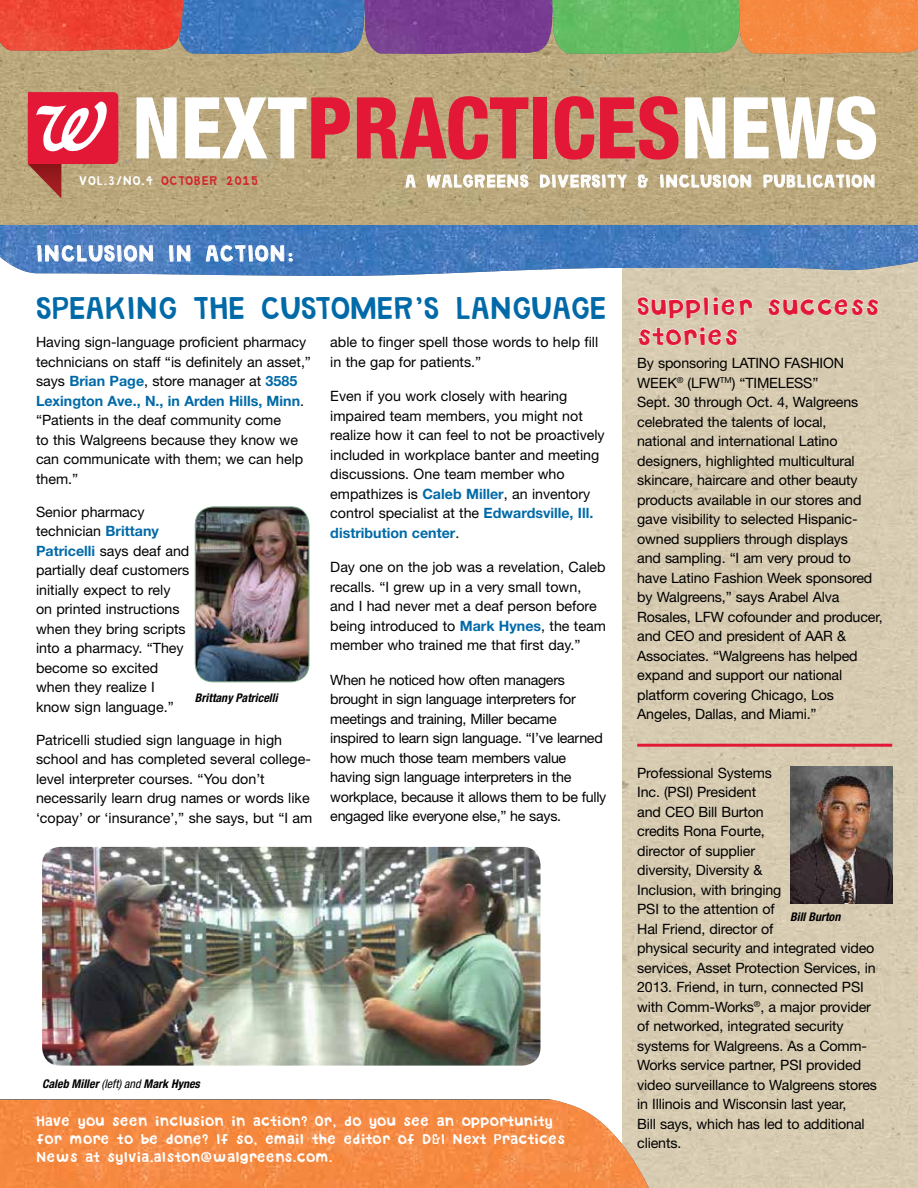
<style>
.page{position:relative;width:918px;height:1188px;background:#fff}
.page>*{position:absolute;margin:0;border:0;box-sizing:border-box;transform-origin:0 0}
.t1{font:800 condensed 85.5px "Helvetica Neue LT Std";color:#e31837;scale:.96 1}
.t2{font:30px "Funktion";letter-spacing:-.02em;color:#006aa8}
.t3{font:24px/30px "Funktion";letter-spacing:.02em;color:#e31837}
.t4{font:21px "Funktion";letter-spacing:.04em;color:#fff}
.t5{font:16.5px "Funktion";letter-spacing:.04em;color:#fff}
.t6{font:14.25px/19.5px "Helvetica Neue LT Std";letter-spacing:-.01em;color:#000}
.t7{font:13.5px/18px "Funktion";letter-spacing:-.01em;color:#fff}
.t8{font:italic 700 condensed 12px "Helvetica Neue LT Std";color:#000}
.t9{font:12px "Funktion";letter-spacing:.05em;color:#d2232a}
.s1{color:#fff}
.s2{font-weight:700;color:#006aa8}
.s3{font-weight:400}
</style>
<div class="page">
<div style="left:623px;top:276px;width:295px;height:912px;background:#d7cbb1"></div>
<div style="left:649px;top:1100px;width:29px;height:88px;background:#d7cbb1"></div>
<img style="left:0;top:1100px;width:649px;height:88px">
<img style="left:0;top:224px;width:918px;height:52px">
<img style="left:0;top:54px;width:918px;height:170px">
<svg style="left:0;top:0;width:918px;height:54px;background:#84807d"></svg>
<img style="left:0;top:0;width:183px;height:51px">
<svg style="left:405px;top:174px;width:11px;height:14px"></svg>
<svg style="left:427px;top:150px;width:102px;height:38px;background:#c3b38f"></svg>
<svg style="left:539px;top:150px;width:88px;height:80px;background:#b6a988"></svg>
<svg style="left:638px;top:174px;width:10px;height:14px"></svg>
<svg style="left:660px;top:174px;width:91px;height:56px;background:#b6ab8e"></svg>
<svg style="left:763px;top:174px;width:112px;height:56px;background:#b7ab8e"></svg>
<svg style="left:28px;top:92px;width:102px;height:106px;background:#d46868"></svg>
<svg style="left:36px;top:245px;width:403px;height:31px;background:#5c8bc5"></svg>
<svg style="left:768px;top:298px;width:111px;height:20px;background:#dfd5c1"></svg>
<svg style="left:637px;top:296px;width:116px;height:52px;background:#dcd2bd"></svg>
<img style="left:42px;top:847px;width:498px;height:219px">
<img style="left:790px;top:767px;width:102px;height:137px">
<img style="left:195px;top:507px;width:114px;height:175px">
<div style="left:195px;top:507px;width:114px;height:175px;border:1px solid #79a884;border-radius:18px"></div>
<hr style="left:637px;top:744px;width:255px;height:3px;background:#e31837">
<h1 class="t1" style="left:132px;top:75px;width:779px"><span class="s1">NEXT</span>PRACTICES<span class="s1">NEWS</span></h1>
<p class="t9" style="left:79px;top:173px;width:181px"><span class="s1">VOL.3/NO.4</span> OCTOBER 2015</p>
<p class="t5" style="left:405px;top:171px;width:472px">A WALGREENS DIVERSITY &amp; INCLUSION PUBLICATION</p>
<h3 class="t4" style="left:36px;top:240px;width:260px">INCLUSION IN ACTION:</h3>
<h2 class="t2" style="left:36px;top:290px;width:572px">SPEAKING THE CUSTOMER’S LANGUAGE</h2>
<p class="t6" style="left:36px;top:332px;width:277px">Having sign-language proficient pharmacy technicians on staff “is definitely an asset,” says <span class="s2">Brian Page</span>, store manager at <span class="s2">3585<br>Lexington Ave., N., in Arden Hills, Minn</span>. “Patients in the deaf community come<br>to this Walgreens because they know we can communicate with them; we can help them.”</p>
<p class="t6" style="left:36px;top:502px;width:155px">Senior pharmacy technician <span class="s2">Brittany<br>Patricelli</span> says deaf and partially deaf customers initially expect to rely on printed instructions when they bring scripts into a pharmacy. “They become so excited when they realize I know sign language.”</p>
<p class="t6" style="left:36px;top:730px;width:278px">Patricelli studied sign language in high school and has completed several college&shy;level interpreter courses. “You don’t necessarily learn drug names or words like ‘copay’ or ‘insurance’,” she says, but “I am</p>
<p class="t8" style="left:195px;top:690px;width:84px">Brittany Patricelli</p>
<p class="t6" style="left:330px;top:332px;width:269px">able to finger spell those words to help fill in the gap for patients.”</p>
<p class="t6" style="left:330px;top:386px;width:276px">Even if you work closely with hearing impaired team members, you might not realize how it can feel to not be proactively included in workplace banter and meeting discussions. One team member who empathizes is <span class="s2">Caleb Miller</span>, an inventory control specialist at the <span class="s2">Edwardsville, Ill. distribution center</span>.</p>
<p class="t6" style="left:330px;top:557px;width:277px">Day one on the job was a revelation, Caleb recalls. “I grew up in a very small town, and I had never met a deaf person before being introduced to <span class="s2">Mark Hynes</span>, the team member who trained me that first day.”</p>
<p class="t6" style="left:330px;top:670px;width:278px">When he noticed how often managers brought in sign language interpreters for meetings and training, Miller became inspired to learn sign language. “I’ve learned how much those team members value having sign language interpreters in the workplace, because it allows them to be fully engaged like everyone else,” he says.</p>
<p class="t8" style="left:42px;top:1076px;width:159px">Caleb Miller <span class="s3">(left) and</span> Mark Hynes</p>
<p class="t7" style="left:36px;top:1112px;width:531px">HAVE YOU SEEN INCLUSION IN ACTION? OR, DO YOU SEE AN OPPORTUNITY<br>FOR MORE TO BE DONE? IF SO, EMAIL THE EDITOR OF D&amp;I NEXT PRACTICES<br>NEWS AT SYLVIA.ALSTON@WALGREENS.COM.</p>
<h3 class="t3" style="left:637px;top:291px;width:244px">SUPPLIER SUCCESS<br>STORIES</h3>
<p class="t6" style="left:637px;top:353px;width:247px">By sponsoring LATINO FASHION WEEK<sup>®</sup> (LFW<sup>TM</sup>) “TIMELESS”<br>Sept. 30 through Oct. 4, Walgreens celebrated the talents of local,<br>national and international Latino designers, highlighted multicultural skincare, haircare and other beauty products available in our stores and gave visibility to selected Hispanic&shy;owned suppliers through displays<br>and sampling. “I am very proud to have Latino Fashion Week sponsored by Walgreens,” says Arabel Alva Rosales, LFW cofounder and producer, and CEO and president of AAR &amp; Associates. “Walgreens has helped expand and support our national platform covering Chicago, Los Angeles, Dallas, and Miami.”</p>
<p class="t6" style="left:637px;top:763px;width:241px">Professional Systems<br>Inc. (PSI) President<br>and CEO Bill Burton<br>credits Rona Fourte,<br>director of supplier<br>diversity, Diversity &amp;<br>Inclusion, with bringing<br>PSI to the attention of<br>Hal Friend, director of<br>physical security and integrated video services, Asset Protection Services, in<br>2013. Friend, in turn, connected PSI with Comm-Works<sup>®</sup>, a major provider of networked, integrated security systems for Walgreens. As a Comm-<br>Works service partner, PSI provided video surveillance to Walgreens stores in Illinois and Wisconsin last year,<br>Bill says, which has led to additional clients.</p>
<p class="t8" style="left:790px;top:910px;width:52px">Bill Burton</p>
</div>
